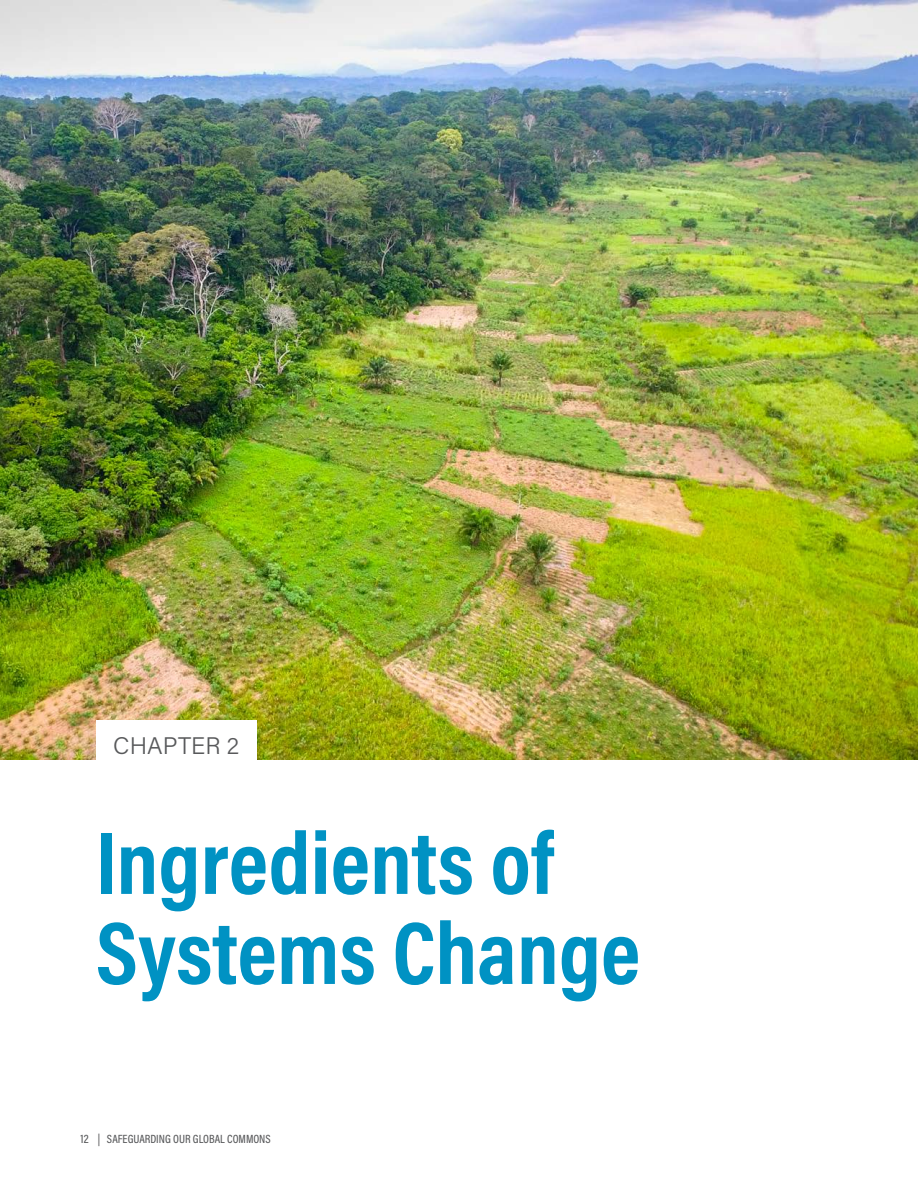
<style>
.page{position:relative;width:918px;height:1188px;background:#fff}
.page>*{position:absolute;margin:0;border:0;box-sizing:border-box;transform-origin:0 0}
.t1{font:700 89.7px/90px "Acumin Pro Cond";color:#0092c3}
.t2{font:300 24px "Acumin Pro";color:#58595b}
.t3{font:500 12px "Acumin Pro Cond";color:#58595b}
</style>
<div class="page">
<img style="left:0;top:0;width:918px;height:760px">
<div style="left:96px;top:720px;width:160px;height:72px;background:#fff"></div>
<h2 class="t2" style="left:113px;top:729px;width:127px">CHAPTER 2</h2>
<h1 class="t1" style="left:96px;top:816px;width:546px">Ingredients of<br>Systems Change</h1>
<p class="t3" style="left:81px;top:1131px;width:192px">12 | SAFEGUARDING OUR GLOBAL COMMONS</p>
</div>
